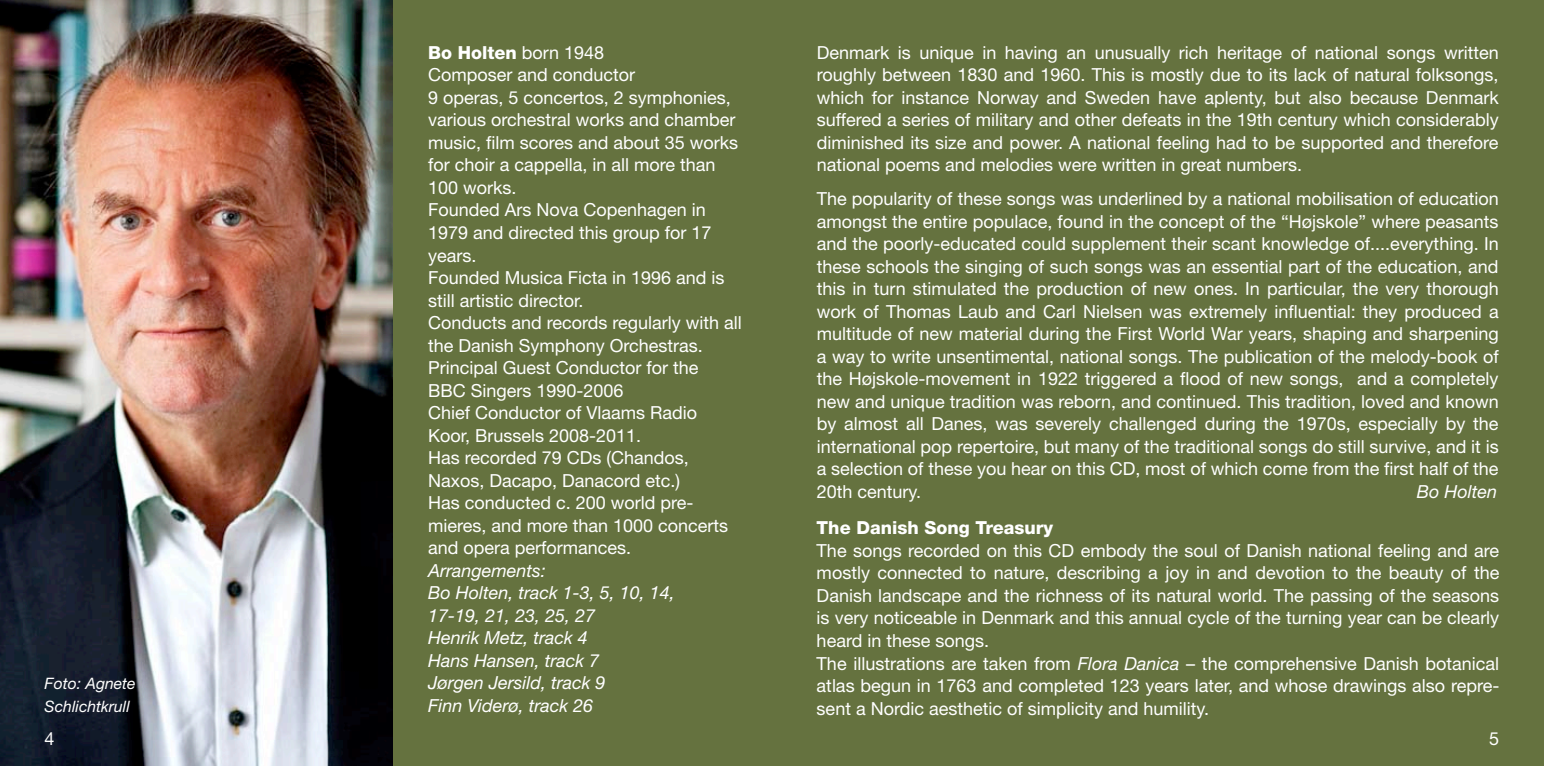
<style>
.page{position:relative;width:1544px;height:766px;background:#fff}
.page>*{position:absolute;margin:0;border:0;box-sizing:border-box;transform-origin:0 0}
.t1{font:18px/22.5px "Helvetica Neue";color:#fff}
.t2{font:italic 18px/22.5px "Helvetica Neue";color:#fff}
.t3{font:800 18px "Helvetica Neue";color:#fff}
.t4{font:italic 15.75px/22.5px "Helvetica Neue";color:#fff}
.s1{font-weight:800}
.s2{font-style:italic}
</style>
<div class="page">
<div style="left:0;top:0;width:772px;height:765px;background:#65723f"></div>
<img style="left:0;top:0;width:392px;height:765px">
<div style="left:772px;top:0;width:771px;height:765px;background:#65723f"></div>
<p class="t4" style="left:45px;top:671px;width:93px">Foto: Agnete<br>Schlichtkrull</p>
<p class="t1" style="left:428px;top:41px;width:315px"><span class="s1">Bo Holten</span> born 1948<br>Composer and conductor<br>9 operas, 5 concertos, 2 symphonies, various orchestral works and chamber music, film scores and about 35 works for choir a cappella, in all more than<br>100 works.<br>Founded Ars Nova Copenhagen in<br>1979 and directed this group for 17 years.<br>Founded Musica Ficta in 1996 and is still artistic director.<br>Conducts and records regularly with all the Danish Symphony Orchestras.<br>Principal Guest Conductor for the<br>BBC Singers 1990-2006<br>Chief Conductor of Vlaams Radio<br>Koor, Brussels 2008-2011.<br>Has recorded 79 CDs (Chandos,<br>Naxos, Dacapo, Danacord etc.)<br>Has conducted c. 200 world pre&shy;mieres, and more than 1000 concerts and opera performances.</p>
<p class="t2" style="left:428px;top:558px;width:248px">Arrangements:<br>Bo Holten, track 1-3, 5, 10, 14,<br>17-19, 21, 23, 25, 27<br>Henrik Metz, track 4<br>Hans Hansen, track 7<br>Jørgen Jersild, track 9<br>Finn Viderø, track 26</p>
<p class="t1" style="left:816px;top:41px;width:683px;text-align:justify">Denmark is unique in having an unusually rich heritage of national songs written roughly between 1830 and 1960. This is mostly due to its lack of natural folksongs, which for instance Norway and Sweden have aplenty, but also because Denmark suffered a series of military and other defeats in the 19th century which considerably diminished its size and power. A national feeling had to be supported and therefore national poems and melodies were written in great numbers.</p>
<p class="t1" style="left:816px;top:187px;width:683px;text-align:justify">The popularity of these songs was underlined by a national mobilisation of education amongst the entire populace, found in the concept of the “Højskole” where peasants and the poorly-educated could supplement their scant knowledge of....everything. In these schools the singing of such songs was an essential part of the education, and this in turn stimulated the production of new ones. In particular, the very thorough work of Thomas Laub and Carl Nielsen was extremely influential: they produced a multitude of new material during the First World War years, shaping and sharpening a way to write unsentimental, national songs. The publication of the melody-book of the Højskole-movement in 1922 triggered a flood of new songs, and a completely new and unique tradition was reborn, and continued. This tradition, loved and known by almost all Danes, was severely challenged during the 1970s, especially by the international pop repertoire, but many of the traditional songs do still survive, and it is a selection of these you hear on this CD, most of which come from the first half of the 20th century.</p>
<p class="t2" style="left:1416px;top:480px;width:82px">Bo Holten</p>
<p class="t3" style="left:816px;top:517px;width:238px">The Danish Song Treasury</p>
<p class="t1" style="left:816px;top:539px;width:684px">The songs recorded on this CD embody the soul of Danish national feeling and are mostly connected to nature, describing a joy in and devotion to the beauty of the Danish landscape and the richness of its natural world. The passing of the seasons is very noticeable in Denmark and this annual cycle of the turning year can be clearly heard in these songs.<br>The illustrations are taken from <span class="s2">Flora Danica</span> – the comprehensive Danish botanical atlas begun in 1763 and completed 123 years later, and whose drawings also repre&shy;sent a Nordic aesthetic of simplicity and humility.</p>
<p class="t1" style="left:45px;top:727px;width:12px">4</p>
<p class="t1" style="left:1489px;top:727px;width:12px">5</p>
</div>
